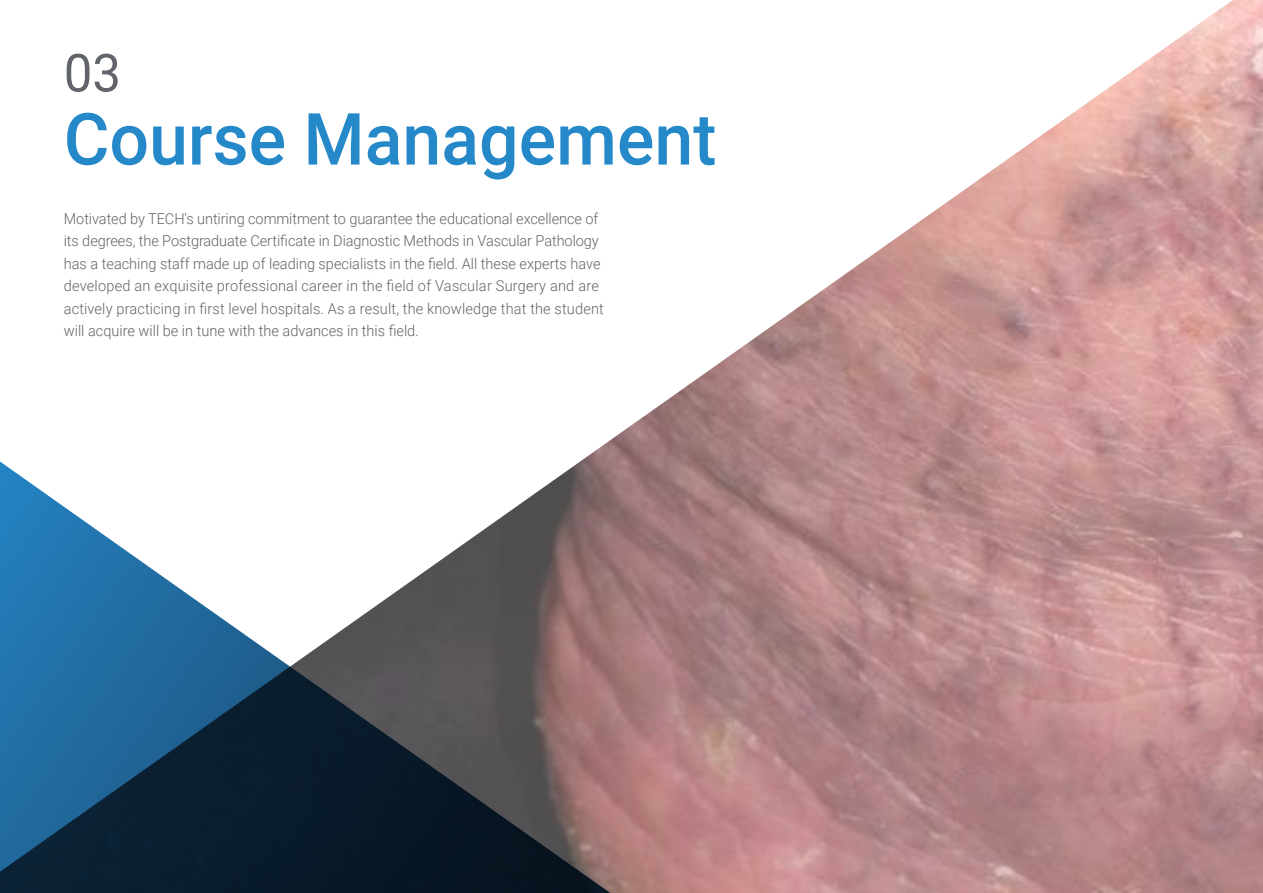
<style>
.page{position:relative;width:1263px;height:893px;background:#fff}
.page>*{position:absolute;margin:0;border:0;box-sizing:border-box;transform-origin:0 0}
.t1{font:500 72px "Roboto";color:#2488c9}
.t2{font:52.5px "Roboto";color:#61646a}
.t3{font:300 15px/22.5px "Roboto";color:#61646a}
</style>
<div class="page">
<img style="left:602px;top:0;width:661px;height:893px">
<svg style="left:0;top:446px;width:640px;height:447px"></svg>
<h2 class="t2" style="left:64px;top:36px;width:59px">03</h2>
<h1 class="t1" style="left:64px;top:89px;width:654px">Course Management</h1>
<p class="t3" style="left:64px;top:207px;width:541px">Motivated by TECH's untiring commitment to guarantee the educational excellence of its degrees, the Postgraduate Certificate in Diagnostic Methods in Vascular Pathology has a teaching staff made up of leading specialists in the field. All these experts have developed an exquisite professional career in the field of Vascular Surgery and are actively practicing in first level hospitals. As a result, the knowledge that the student will acquire will be in tune with the advances in this field.</p>
</div>
